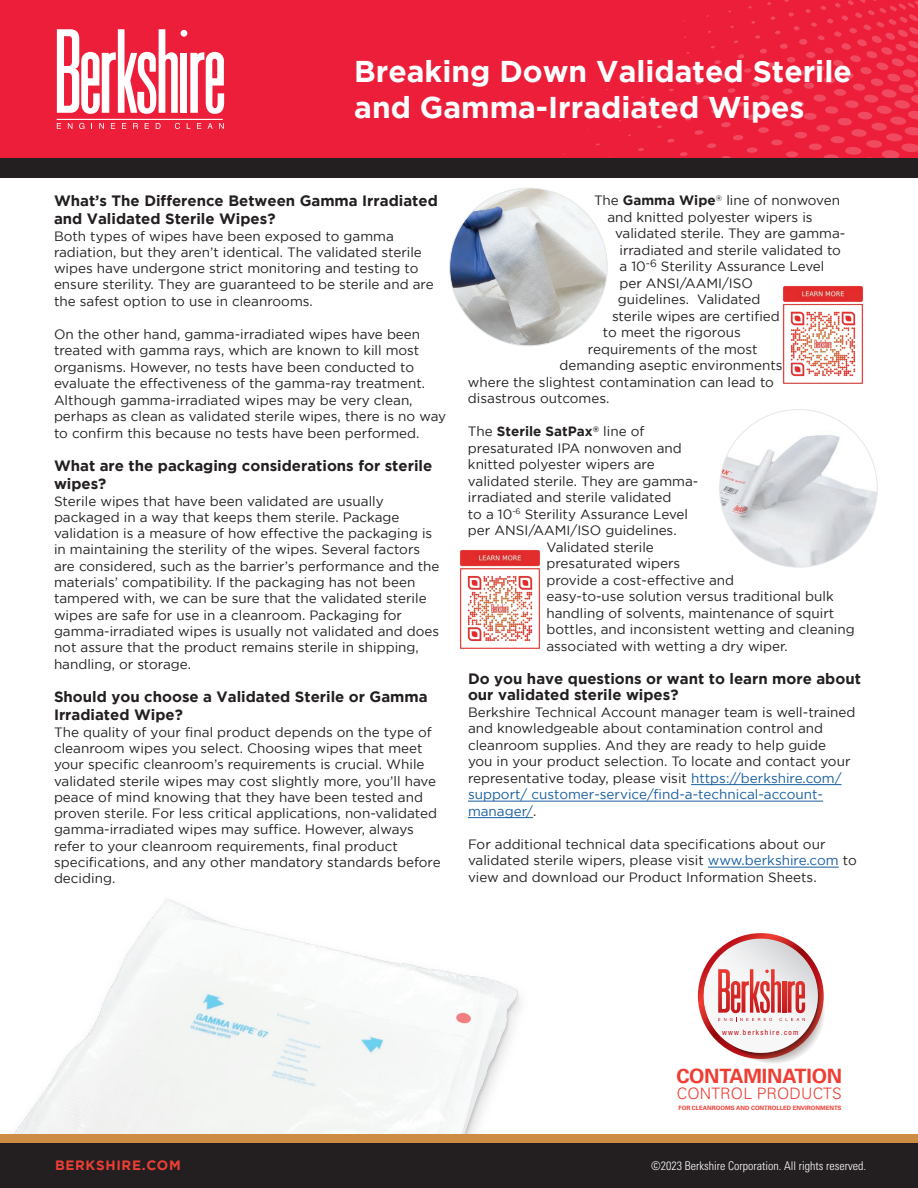
<style>
.page{position:relative;width:918px;height:1188px;background:#fff}
.page>*{position:absolute;margin:0;border:0;box-sizing:border-box;transform-origin:0 0}
.t1{font:700 30px/36px "Gotham";color:#fff}
.t2{font:19.65px "Univers LT 65 Bd";letter-spacing:-.01em;color:#ee3e34}
.t3{font:15.75px "Univers LT 45 Lt";letter-spacing:.01em;color:#ee3e34}
.t4{font:700 15px/18.1px "Gotham";color:#231f20}
.t5{font:13.5px/16.4px "Gotham";color:#231f20}
.t6{font:700 13.5px "Gotham";color:#231f20}
.t7{font:700 13.5px "Gotham";letter-spacing:.05em;color:#ee3e34}
.t8{font:300 condensed 12px "Univers LT Std";color:#fff}
.t9{font:condensed 7.5px "Helvetica Neue LT Std";letter-spacing:.18em;color:#bb1018}
.t10{font:6px "Univers LT 65 Bd";color:#ee3e34}
.s1{font-weight:700}
.s2{font-weight:400}
.s3{color:#175d9e}
</style>
<div class="page">
<img style="left:14px;top:800px;width:527px;height:334px">
<hr style="left:691px;top:784px;width:151px;height:1px;background:#175d9e">
<hr style="left:468px;top:801px;width:355px;height:1px;background:#175d9e">
<hr style="left:468px;top:817px;width:65px;height:1px;background:#175d9e">
<hr style="left:708px;top:867px;width:131px;height:1px;background:#175d9e">
<div style="left:0;top:0;width:918px;height:163px;background:#ed1e3a"></div>
<svg style="left:628px;top:0;width:290px;height:158px"></svg>
<div style="left:0;top:158px;width:918px;height:20px;background:#231f20"></div>
<div style="left:181px;top:53px;width:6px;height:60px;background:#fff"></div>
<div style="left:181px;top:30px;width:6px;height:7px;background:#fff;border-radius:50%"></div>
<svg style="left:57px;top:29px;width:121px;height:85px"></svg>
<svg style="left:190px;top:52px;width:34px;height:62px"></svg>
<hr style="left:57px;top:119px;width:166px;height:1px;background:#fff">
<svg style="left:57px;top:123px;width:4px;height:6px"></svg>
<svg style="left:68px;top:123px;width:4px;height:6px"></svg>
<svg style="left:79px;top:123px;width:5px;height:6px"></svg>
<svg style="left:99px;top:123px;width:5px;height:6px"></svg>
<svg style="left:111px;top:123px;width:4px;height:6px"></svg>
<svg style="left:122px;top:123px;width:4px;height:6px"></svg>
<svg style="left:133px;top:123px;width:5px;height:6px"></svg>
<svg style="left:145px;top:123px;width:4px;height:6px"></svg>
<svg style="left:156px;top:123px;width:5px;height:6px"></svg>
<svg style="left:175px;top:123px;width:5px;height:6px"></svg>
<svg style="left:197px;top:123px;width:4px;height:6px"></svg>
<svg style="left:208px;top:123px;width:5px;height:6px"></svg>
<svg style="left:219px;top:123px;width:5px;height:6px"></svg>
<div style="left:0;top:1140px;width:918px;height:48px;background:#231f20"></div>
<div style="left:0;top:1134px;width:918px;height:8px;background:#ce8b44"></div>
<img style="left:783px;top:285px;width:81px;height:99px">
<img style="left:459px;top:550px;width:81px;height:99px">
<img style="left:450px;top:188px;width:157px;height:158px;border-radius:79px">
<img style="left:720px;top:410px;width:157px;height:157px;border-radius:79px">
<svg style="left:698px;top:933px;width:126px;height:130px"></svg>
<h1 class="t1" style="left:354px;top:53px;width:499px">Breaking Down Validated Sterile and Gamma-Irradiated Wipes</h1>
<p class="t4" style="left:54px;top:192px;width:385px">What’s The Difference Between Gamma Irradiated and Validated Sterile Wipes?</p>
<p class="t5" style="left:54px;top:228px;width:381px">Both types of wipes have been exposed to gamma radiation, but they aren’t identical. The validated sterile wipes have undergone strict monitoring and testing to ensure sterility. They are guaranteed to be sterile and are the safest option to use in cleanrooms.</p>
<p class="t5" style="left:54px;top:325px;width:394px">On the other hand, gamma-irradiated wipes have been treated with gamma rays, which are known to kill most organisms. However, no tests have been conducted to evaluate the effectiveness of the gamma-ray treatment.<br>Although gamma-irradiated wipes may be very clean, perhaps as clean as validated sterile wipes, there is no way to confirm this because no tests have been performed.</p>
<p class="t4" style="left:54px;top:456px;width:380px">What are the packaging considerations for sterile wipes?</p>
<p class="t5" style="left:54px;top:492px;width:387px">Sterile wipes that have been validated are usually packaged in a way that keeps them sterile. Package validation is a measure of how effective the packaging is in maintaining the sterility of the wipes. Several factors are considered, such as the barrier’s performance and the materials’ compatibility. If the packaging has not been tampered with, we can be sure that the validated sterile wipes are safe for use in a cleanroom. Packaging for gamma-irradiated wipes is usually not validated and does not assure that the product remains sterile in shipping, handling, or storage.</p>
<p class="t4" style="left:54px;top:687px;width:375px">Should you choose a Validated Sterile or Gamma<br>Irradiated Wipe?</p>
<p class="t5" style="left:54px;top:724px;width:388px">The quality of your final product depends on the type of cleanroom wipes you select. Choosing wipes that meet your specific cleanroom’s requirements is crucial. While validated sterile wipes may cost slightly more, you’ll have peace of mind knowing that they have been tested and proven sterile. For less critical applications, non-validated gamma-irradiated wipes may suffice. However, always refer to your cleanroom requirements, final product specifications, and any other mandatory standards before deciding.</p>
<p class="t5" style="left:594px;top:192px;width:248px">The <span class="s1">Gamma Wipe</span><sup>®</sup> line of nonwoven</p>
<p class="t5" style="left:607px;top:209px;width:207px">and knitted polyester wipers is</p>
<p class="t5" style="left:615px;top:225px;width:232px">validated sterile. They are gamma-</p>
<p class="t5" style="left:619px;top:242px;width:223px">irradiated and sterile validated to</p>
<p class="t5" style="left:619px;top:258px;width:206px">a 10<sup>-6</sup> Sterility Assurance Level</p>
<p class="t5" style="left:619px;top:275px;width:135px">per ANSI/AAMI/ISO</p>
<p class="t5" style="left:618px;top:291px;width:144px">guidelines. Validated</p>
<p class="t5" style="left:612px;top:308px;width:169px">sterile wipes are certified</p>
<p class="t5" style="left:603px;top:324px;width:139px">to meet the rigorous</p>
<p class="t5" style="left:588px;top:341px;width:171px">requirements of the most</p>
<p class="t5" style="left:559px;top:357px;width:225px">demanding aseptic environments</p>
<p class="t5" style="left:468px;top:374px;width:307px">where the slightest contamination can lead to</p>
<p class="t5" style="left:468px;top:390px;width:143px">disastrous outcomes.</p>
<p class="t6" style="left:468px;top:424px;width:178px"><span class="s2">The</span> Sterile SatPax<sup>®</sup> <span class="s2">line of</span></p>
<p class="t5" style="left:468px;top:440px;width:215px">presaturated IPA nonwoven and</p>
<p class="t5" style="left:468px;top:456px;width:188px">knitted polyester wipers are</p>
<p class="t5" style="left:468px;top:473px;width:232px">validated sterile. They are gamma-</p>
<p class="t5" style="left:468px;top:489px;width:205px">irradiated and sterile validated</p>
<p class="t5" style="left:468px;top:506px;width:222px">to a 10<sup>-6</sup> Sterility Assurance Level</p>
<p class="t5" style="left:468px;top:522px;width:210px">per ANSI/AAMI/ISO guidelines.</p>
<p class="t5" style="left:547px;top:539px;width:109px">Validated sterile</p>
<p class="t5" style="left:547px;top:555px;width:135px">presaturated wipers</p>
<p class="t5" style="left:547px;top:572px;width:189px">provide a cost-effective and</p>
<p class="t5" style="left:547px;top:588px;width:289px">easy-to-use solution versus traditional bulk</p>
<p class="t5" style="left:547px;top:605px;width:289px">handling of solvents, maintenance of squirt</p>
<p class="t5" style="left:547px;top:621px;width:310px">bottles, and inconsistent wetting and cleaning</p>
<p class="t5" style="left:547px;top:638px;width:243px">associated with wetting a dry wiper.</p>
<p class="t4" style="left:468px;top:670px;width:394px;line-height:16.5px">Do you have questions or want to learn more about our validated sterile wipes?</p>
<p class="t5" style="left:468px;top:704px;width:389px">Berkshire Technical Account manager team is well-trained and knowledgeable about contamination control and cleanroom supplies. And they are ready to help guide<br>you in your product selection. To locate and contact your representative today, please visit <span class="s3">https://berkshire.com/ support/ customer-service/find-a-technical-account&shy;manager/</span>.</p>
<p class="t5" style="left:468px;top:836px;width:390px">For additional technical data specifications about our validated sterile wipers, please visit <span class="s3">www.berkshire.com</span> to view and download our Product Information Sheets.</p>
<p class="t9" style="left:722px;top:1028px;width:78px">www.berkshire.com</p>
<h2 class="t2" style="left:676px;top:1065px;width:167px">CONTAMINATION</h2>
<p class="t3" style="left:677px;top:1084px;width:167px">CONTROL PRODUCTS</p>
<p class="t10" style="left:678px;top:1104px;width:165px">FOR CLEANROOMS AND CONTROLLED ENVIRONMENTS</p>
<p class="t7" style="left:55px;top:1158px;width:127px">BERKSHIRE.COM</p>
<p class="t8" style="left:651px;top:1158px;width:216px">©2023 Berkshire Corporation. All rights reserved.</p>
</div>
